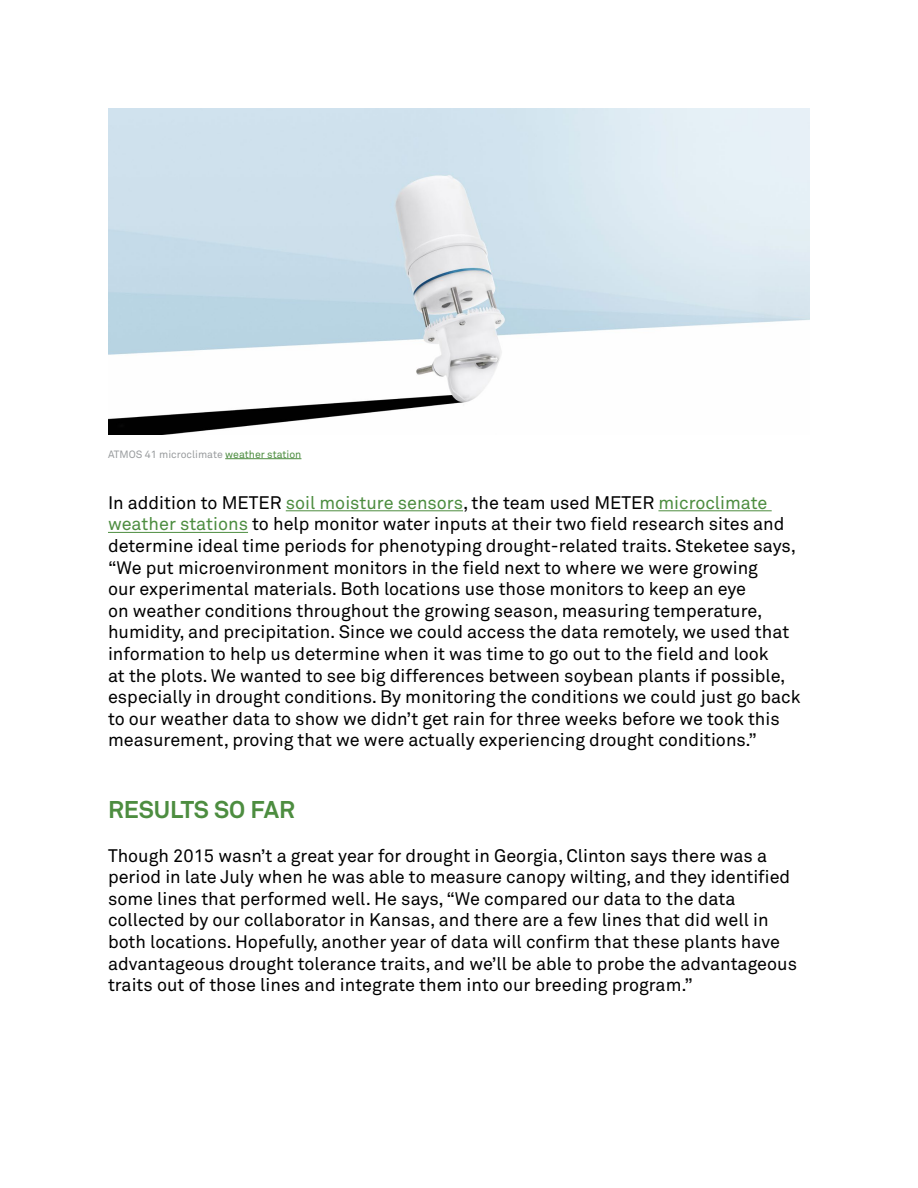
<style>
.page{position:relative;width:918px;height:1188px;background:#fff}
.page>*{position:absolute;margin:0;border:0;box-sizing:border-box;transform-origin:0 0}
.t1{font:700 24px "Akkurat";color:#4d8d40}
.t2{font:18px/21.6px "Akkurat Pro";color:#000}
.t3{font:10.5px "Akkurat Pro";color:#999c9e}
.s1{color:#4d8d40}
</style>
<div class="page">
<img style="left:108px;top:108px;width:702px;height:327px">
<hr style="left:225px;top:458px;width:76px;height:1px;background:#4d8d40">
<hr style="left:286px;top:510px;width:177px;height:1px;background:#4d8d40">
<hr style="left:658px;top:510px;width:114px;height:1px;background:#4d8d40">
<hr style="left:108px;top:532px;width:140px;height:1px;background:#4d8d40">
<p class="t3" style="left:108px;top:448px;width:195px">ATMOS 41 microclimate <span class="s1">weather station</span></p>
<p class="t2" style="left:108px;top:492px;width:694px">In addition to METER <span class="s1">soil moisture sensors</span>, the team used METER <span class="s1">microclimate weather stations</span> to help monitor water inputs at their two field research sites and determine ideal time periods for phenotyping drought-related traits. Steketee says, “We put microenvironment monitors in the field next to where we were growing<br>our experimental materials. Both locations use those monitors to keep an eye<br>on weather conditions throughout the growing season, measuring temperature, humidity, and precipitation. Since we could access the data remotely, we used that information to help us determine when it was time to go out to the field and look<br>at the plots. We wanted to see big differences between soybean plants if possible, especially in drought conditions. By monitoring the conditions we could just go back to our weather data to show we didn’t get rain for three weeks before we took this measurement, proving that we were actually experiencing drought conditions.”</p>
<h1 class="t1" style="left:108px;top:795px;width:188px">RESULTS SO FAR</h1>
<p class="t2" style="left:108px;top:845px;width:691px">Though 2015 wasn’t a great year for drought in Georgia, Clinton says there was a period in late July when he was able to measure canopy wilting, and they identified some lines that performed well. He says, “We compared our data to the data collected by our collaborator in Kansas, and there are a few lines that did well in both locations. Hopefully, another year of data will confirm that these plants have advantageous drought tolerance traits, and we’ll be able to probe the advantageous traits out of those lines and integrate them into our breeding program.”</p>
</div>
